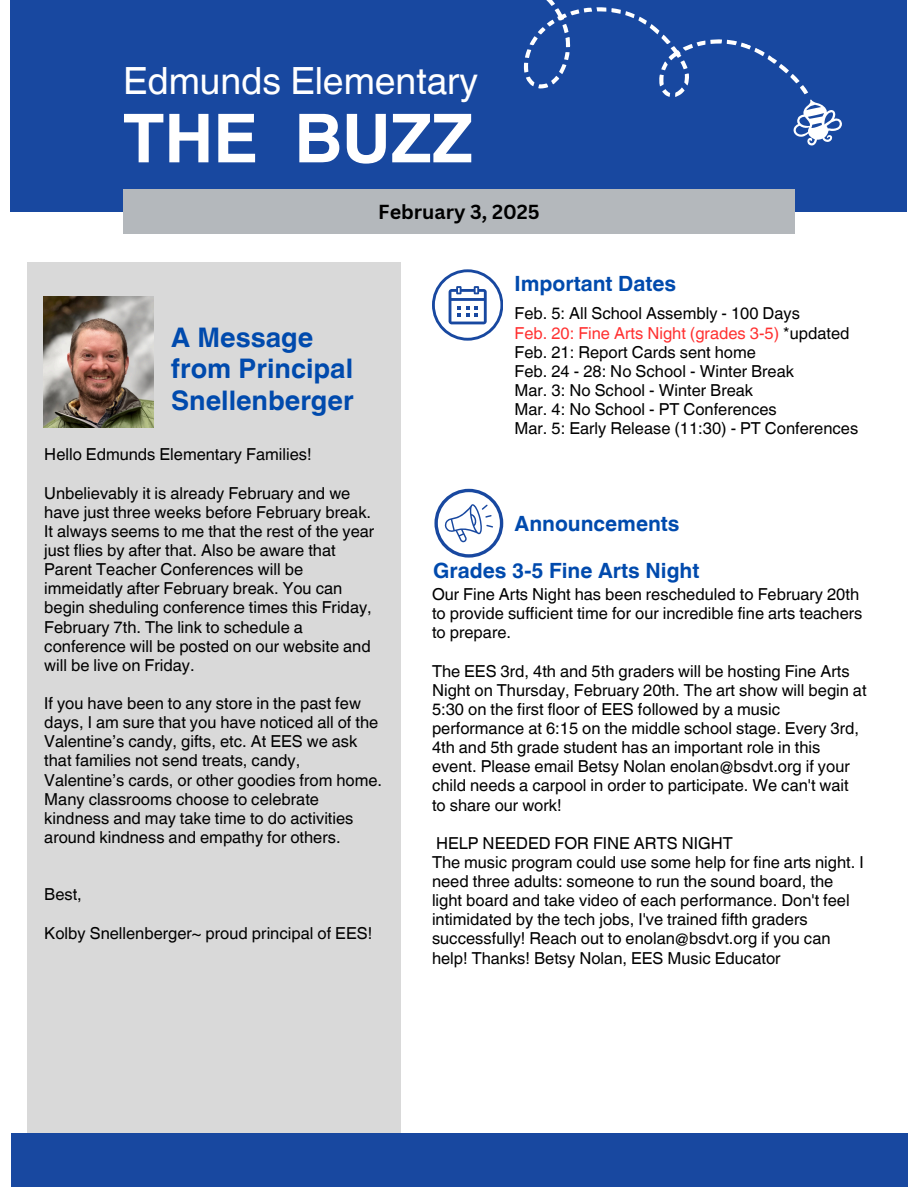
<style>
.page{position:relative;width:918px;height:1188px;background:#fff}
.page>*{position:absolute;margin:0;border:0;box-sizing:border-box;transform-origin:0 0}
.t1{font:700 67.5px "Helvetica World";color:#fff}
.t2{font:37.5px "Helvetica World";color:#fff}
.t3{font:700 27px/31.5px "Helvetica World";color:#004aad}
.t4{font:700 21px "Helvetica World";color:#004aad}
.t5{font:700 19.8px "Canva Sans";color:#000}
.t6{font:16.5px/19.2px "Helvetica World";color:#000}
.t7{font:16.5px "Helvetica World";color:#ff3131}
.s1{color:#000}
</style>
<div class="page">
<div style="left:11px;top:0;width:896px;height:212px;background:#1848a0"></div>
<div style="left:123px;top:190px;width:672px;height:44px;background:#b4b8bc"></div>
<div style="left:27px;top:262px;width:374px;height:886px;background:#d9d9d9"></div>
<div style="left:11px;top:1133px;width:896px;height:54px;background:#1848a0"></div>
<svg style="left:472px;top:0;width:370px;height:190px"></svg>
<svg style="left:432px;top:269px;width:71px;height:71px"></svg>
<svg style="left:434px;top:489px;width:69px;height:68px"></svg>
<img style="left:43px;top:297px;width:111px;height:130px">
<p class="t2" style="left:123px;top:58px;width:357px">Edmunds Elementary</p>
<h2 class="t1" style="left:123px;top:83px;width:351px">THE BUZZ</h2>
<p class="t5" style="left:378px;top:198px;width:163px">February 3, 2025</p>
<h1 class="t3" style="left:171px;top:319px;width:184px">A Message from Principal<br>Snellenberger</h1>
<h4 class="t6" style="left:44px;top:445px;width:269px">Hello Edmunds Elementary Families!</h4>
<p class="t6" style="left:44px;top:483px;width:331px">Unbelievably it is already February and we have just three weeks before February break.<br>It always seems to me that the rest of the year just flies by after that. Also be aware that Parent Teacher Conferences will be immeidatly after February break. You can begin sheduling conference times this Friday, February 7th. The link to schedule a conference will be posted on our website and will be live on Friday.</p>
<h3 class="t6" style="left:44px;top:694px;width:339px">If you have been to any store in the past few days, I am sure that you have noticed all of the Valentine’s candy, gifts, etc. At EES we ask that families not send treats, candy, Valentine’s cards, or other goodies from home.<br>Many classrooms choose to celebrate kindness and may take time to do activities around kindness and empathy for others.</h3>
<p class="t6" style="left:44px;top:885px;width:39px">Best,</p>
<p class="t6" style="left:44px;top:923px;width:329px">Kolby Snellenberger~ proud principal of EES!</p>
<p class="t4" style="left:515px;top:266px;width:163px">Important Dates</p>
<p class="t6" style="left:515px;top:304px;width:287px">Feb. 5: All School Assembly - 100 Days</p>
<p class="t7" style="left:515px;top:323px;width:337px">Feb. 20: Fine Arts Night (grades 3-5) <span class="s1">*updated</span></p>
<p class="t6" style="left:515px;top:342px;width:243px">Feb. 21: Report Cards sent home</p>
<h4 class="t6" style="left:515px;top:361px;width:281px">Feb. 24 - 28: No School - Winter Break</h4>
<p class="t6" style="left:515px;top:381px;width:240px">Mar. 3: No School - Winter Break</p>
<p class="t6" style="left:515px;top:400px;width:264px">Mar. 4: No School - PT Conferences</p>
<p class="t6" style="left:515px;top:419px;width:345px">Mar. 5: Early Release (11:30) - PT Conferences</p>
<h4 class="t4" style="left:515px;top:506px;width:167px">Announcements</h4>
<h4 class="t4" style="left:433px;top:553px;width:268px">Grades 3-5 Fine Arts Night</h4>
<p class="t6" style="left:432px;top:585px;width:432px">Our Fine Arts Night has been rescheduled to February 20th to provide sufficient time for our incredible fine arts teachers to prepare.</p>
<p class="t6" style="left:432px;top:661px;width:436px">The EES 3rd, 4th and 5th graders will be hosting Fine Arts Night on Thursday, February 20th. The art show will begin at 5:30 on the first floor of EES followed by a music performance at 6:15 on the middle school stage. Every 3rd, 4th and 5th grade student has an important role in this event. Please email Betsy Nolan enolan@bsdvt.org if your child needs a carpool in order to participate. We can't wait to share our work!</p>
<p class="t6" style="left:436px;top:833px;width:298px">HELP NEEDED FOR FINE ARTS NIGHT</p>
<p class="t6" style="left:432px;top:853px;width:433px">The music program could use some help for fine arts night. I need three adults: someone to run the sound board, the light board and take video of each performance. Don't feel intimidated by the tech jobs, I've trained fifth graders successfully! Reach out to enolan@bsdvt.org if you can help! Thanks! Betsy Nolan, EES Music Educator</p>
</div>
